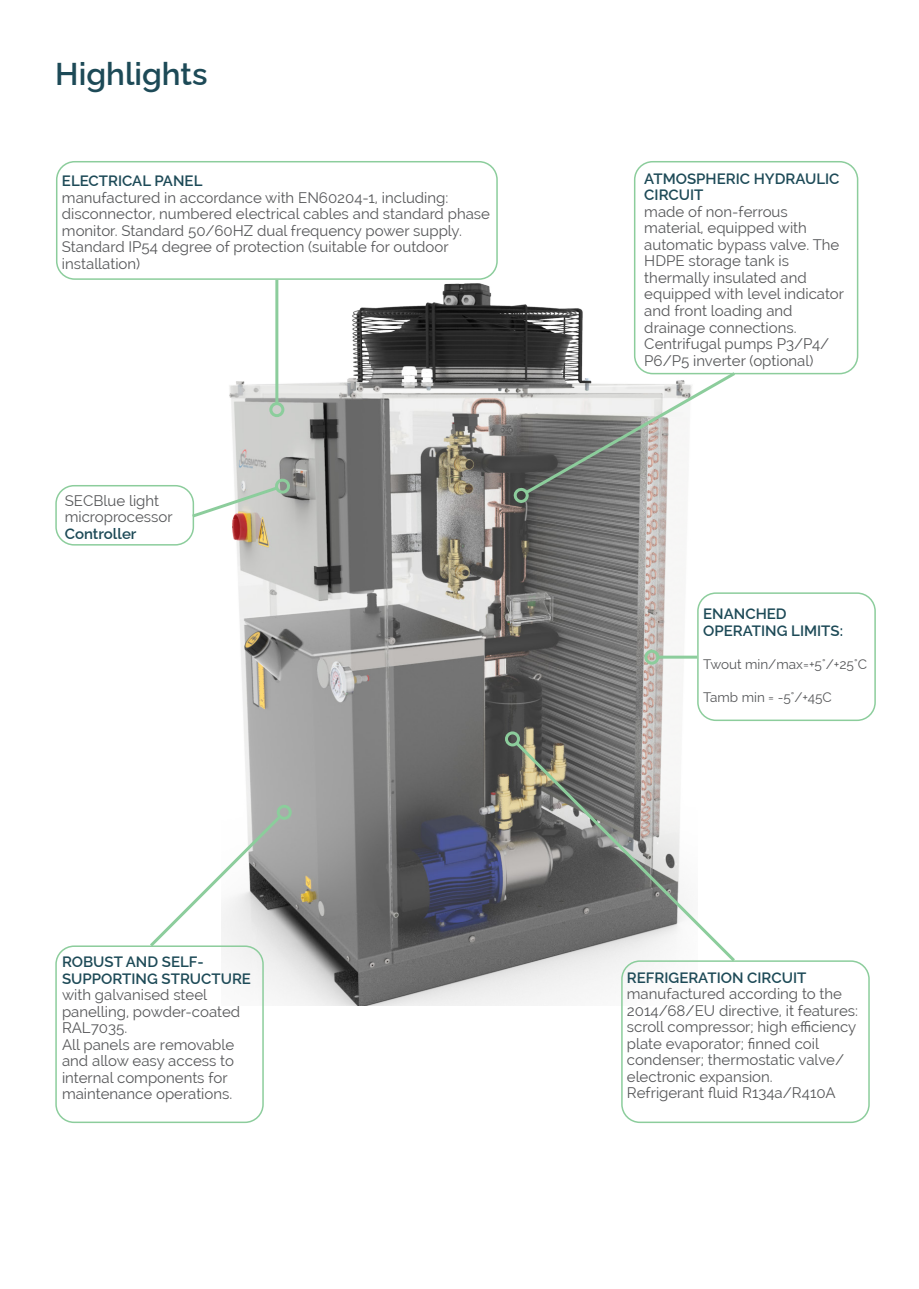
<style>
.page{position:relative;width:919px;height:1289px;background:#fff}
.page>*{position:absolute;margin:0;border:0;box-sizing:border-box;transform-origin:0 0}
.t1{font:100 31.5px "Raleway";color:#1d4a57}
.t2{font:15px/16.5px "Raleway";color:#57585a}
.t3{font:100 15px/16.5px "Raleway";color:#1d4a57}
.t4{font:13.5px "Raleway";color:#57585a}
.s1{font-weight:100;color:#1d4a57}
.s2{font-weight:400;color:#57585a}
</style>
<div class="page">
<div style="left:56px;top:161px;width:441px;height:119px;border:2px solid #8ccd9c;border-radius:18px"></div>
<img style="left:224px;top:284px;width:473px;height:721px">
<hr style="left:275px;top:280px;width:3px;height:123px;background:#8ccd9c">
<div style="left:269px;top:402px;width:15px;height:15px;border:3px solid #8ccd9c;border-radius:50%"></div>
<div style="left:55px;top:485px;width:139px;height:60px;border:2px solid #8ccd9c;border-radius:18px"></div>
<svg style="left:189px;top:477px;width:100px;height:43px"></svg>
<div style="left:634px;top:161px;width:224px;height:213px;border:2px solid #8ccd9c;border-radius:18px"></div>
<svg style="left:511px;top:369px;width:227px;height:136px"></svg>
<div style="left:697px;top:592px;width:178px;height:129px;border:2px solid #8ccd9c;border-radius:18px"></div>
<hr style="left:657px;top:655px;width:40px;height:3px;background:#8ccd9c">
<div style="left:644px;top:649px;width:15px;height:15px;border:3px solid #8ccd9c;border-radius:50%"></div>
<div style="left:621px;top:960px;width:248px;height:163px;border:2px solid #8ccd9c;border-radius:18px"></div>
<svg style="left:512px;top:739px;width:226px;height:225px"></svg>
<div style="left:505px;top:731px;width:15px;height:15px;border:3px solid #8ccd9c;border-radius:50%"></div>
<div style="left:55px;top:945px;width:209px;height:178px;border:2px solid #8ccd9c;border-radius:18px"></div>
<svg style="left:147px;top:812px;width:137px;height:137px"></svg>
<div style="left:277px;top:804px;width:15px;height:15px;border:3px solid #8ccd9c;border-radius:50%"></div>
<p class="t1" style="left:55px;top:49px;width:154px">Highlights</p>
<p class="t2" style="left:62px;top:173px;width:388px"><span class="s1">ELECTRICAL PANEL<br></span>manufactured in accordance with EN60204-1, including:</p>
<p class="t2" style="left:62px;top:206px;width:429px">disconnector, numbered electrical cables and standard phase monitor. Standard 50/60HZ dual frequency power supply.</p>
<p class="t2" style="left:62px;top:239px;width:388px">Standard IP54 degree of protection (suitable for outdoor installation)</p>
<p class="t2" style="left:65px;top:492px;width:96px">SECBlue light</p>
<p class="t2" style="left:65px;top:509px;width:109px">microprocessor<br><span class="s1">Controller</span></p>
<p class="t3" style="left:62px;top:951px;width:190px">ROBUST AND SELF-<br>SUPPORTING STRUCTURE <span class="s2">with galvanised steel</span></p>
<p class="t2" style="left:62px;top:1002px;width:180px">panelling, powder-coated<br>RAL7035.</p>
<p class="t2" style="left:62px;top:1035px;width:174px;text-align:justify">All panels are removable and allow easy access to internal components for</p>
<p class="t2" style="left:62px;top:1085px;width:172px">maintenance operations.</p>
<p class="t2" style="left:644px;top:170px;width:197px"><span class="s1">ATMOSPHERIC HYDRAULIC<br>CIRCUIT<br></span>made of non-ferrous material, equipped with</p>
<p class="t2" style="left:644px;top:236px;width:201px">automatic bypass valve. The<br>HDPE storage tank is thermally insulated and equipped with level indicator and front loading and</p>
<p class="t2" style="left:644px;top:319px;width:186px">drainage connections.<br>Centrifugal pumps P3/P4/<br>P6/P5 inverter (optional)</p>
<p class="t3" style="left:703px;top:604px;width:141px">ENANCHED<br>OPERATING LIMITS:</p>
<p class="t4" style="left:703px;top:656px;width:165px">Twout min/max=+5°/+25°C</p>
<p class="t4" style="left:703px;top:689px;width:130px">Tamb min = -5°/+45C</p>
<p class="t2" style="left:626px;top:969px;width:233px"><span class="s1">REFRIGERATION CIRCUIT </span>manufactured according to the<br>2014/68/EU directive, it features: scroll compressor; high efficiency</p>
<p class="t2" style="left:626px;top:1035px;width:219px">plate evaporator; finned coil condenser; thermostatic valve/ electronic expansion.</p>
<p class="t2" style="left:626px;top:1084px;width:210px">Refrigerant fluid R134a/R410A</p>
</div>
